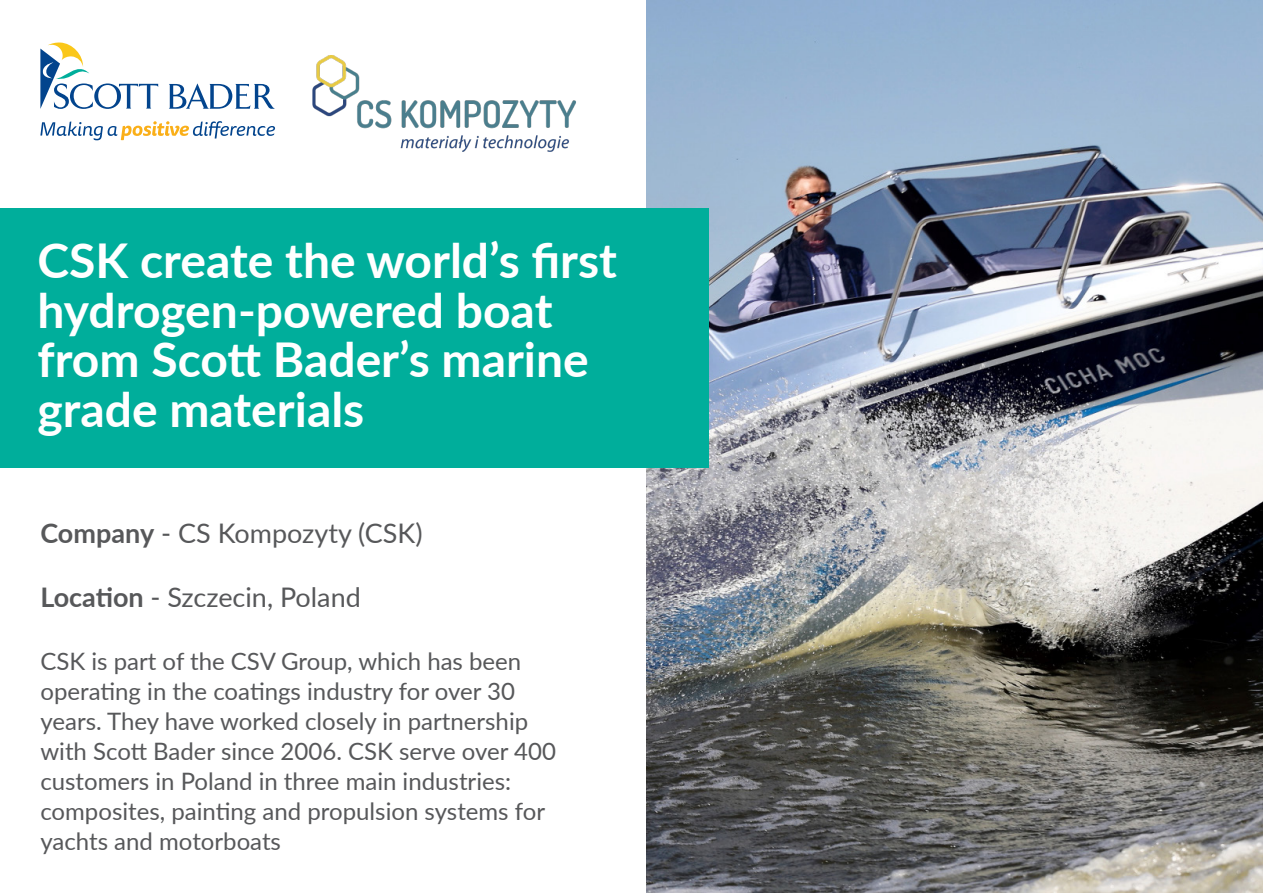
<style>
.page{position:relative;width:1263px;height:893px;background:#fff}
.page>*{position:absolute;margin:0;border:0;box-sizing:border-box;transform-origin:0 0}
.t1{font:700 48px/49.5px "Lato";color:#fff}
.t2{font:27px "Lato";color:#57585a}
.t3{font:24px/30px "Lato";color:#57585a}
.s1{font-weight:700}
</style>
<div class="page">
<img style="left:646px;top:0;width:617px;height:893px">
<svg style="left:169px;top:83px;width:106px;height:26px"></svg>
<svg style="left:40px;top:43px;width:118px;height:66px"></svg>
<svg style="left:40px;top:121px;width:235px;height:19px"></svg>
<div style="left:0;top:208px;width:708px;height:260px;background:#00ae9b"></div>
<img style="left:312px;top:55px;width:264px;height:97px">
<p class="t1" style="left:38px;top:234px;width:581px">CSK create the world’s first hydrogen-powered boat from Scott Bader’s marine grade materials</p>
<p class="t2" style="left:40px;top:513px;width:384px"><span class="s1">Company</span> - CS Kompozyty (CSK)</p>
<p class="t2" style="left:40px;top:578px;width:322px"><span class="s1">Location</span> - Szczecin, Poland</p>
<p class="t3" style="left:40px;top:645px;width:482px">CSK is part of the CSV Group, which has been</p>
<p class="t3" style="left:40px;top:675px;width:517px">operating in the coatings industry for over 30 years. They have worked closely in partnership with Scott Bader since 2006. CSK serve over 400 customers in Poland in three main industries:</p>
<p class="t3" style="left:40px;top:795px;width:506px">composites, painting and propulsion systems for yachts and motorboats</p>
</div>
